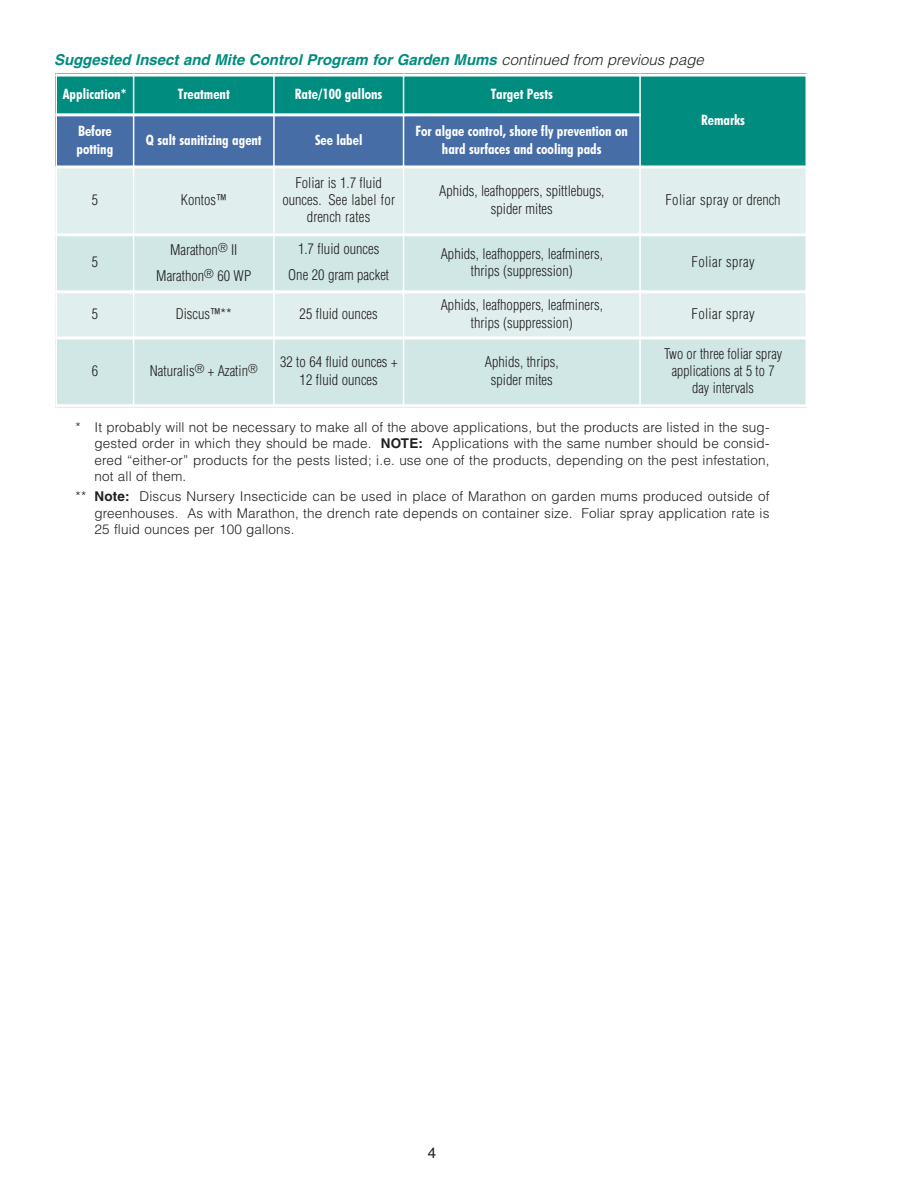
<style>
.page{position:relative;width:918px;height:1188px;background:#fff}
.page>*{position:absolute;margin:0;border:0;box-sizing:border-box;transform-origin:0 0}
.t1{font:italic 700 15px "Helvetica";color:#008c7f}
.t2{font:15px "Helvetica";color:#231f20}
.t3{font:300 condensed 14.4px/17.2px "Helvetica";color:#231f20;text-align:center}
.t4{font:700 14.4px/18.3px "Futuri Condensed SW";color:#fff}
.t5{font:300 condensed 14.4px "Helvetica";letter-spacing:.02em;color:#231f20}
.t6{font:300 13.5px/16.2px "Helvetica";letter-spacing:.01em;color:#231f20;text-align:justify}
.s1{font-weight:300;color:#231f20}
.s2{font-weight:700}
</style>
<div class="page">
<div style="left:56px;top:74px;width:78px;height:41px;background:#008c7f"></div>
<div style="left:134px;top:74px;width:140px;height:41px;background:#008c7f"></div>
<div style="left:274px;top:74px;width:130px;height:41px;background:#008c7f"></div>
<div style="left:404px;top:74px;width:236px;height:41px;background:#008c7f"></div>
<div style="left:640px;top:74px;width:167px;height:93px;background:#008c7f"></div>
<div style="left:56px;top:115px;width:78px;height:52px;background:#476da6"></div>
<div style="left:134px;top:115px;width:140px;height:52px;background:#476da6"></div>
<div style="left:274px;top:115px;width:130px;height:52px;background:#476da6"></div>
<div style="left:404px;top:115px;width:236px;height:52px;background:#476da6"></div>
<div style="left:56px;top:167px;width:78px;height:68px;background:#e0efed"></div>
<div style="left:134px;top:167px;width:140px;height:68px;background:#e0efed"></div>
<div style="left:274px;top:167px;width:130px;height:68px;background:#e0efed"></div>
<div style="left:404px;top:167px;width:236px;height:68px;background:#e0efed"></div>
<div style="left:640px;top:167px;width:167px;height:68px;background:#e0efed"></div>
<div style="left:56px;top:235px;width:78px;height:57px;background:#d0e7e5"></div>
<div style="left:134px;top:235px;width:140px;height:57px;background:#d0e7e5"></div>
<div style="left:274px;top:235px;width:130px;height:57px;background:#d0e7e5"></div>
<div style="left:404px;top:235px;width:236px;height:57px;background:#d0e7e5"></div>
<div style="left:640px;top:235px;width:167px;height:57px;background:#d0e7e5"></div>
<div style="left:56px;top:292px;width:78px;height:46px;background:#e0efed"></div>
<div style="left:134px;top:292px;width:140px;height:46px;background:#e0efed"></div>
<div style="left:274px;top:292px;width:130px;height:46px;background:#e0efed"></div>
<div style="left:404px;top:292px;width:236px;height:46px;background:#e0efed"></div>
<div style="left:640px;top:292px;width:167px;height:46px;background:#e0efed"></div>
<div style="left:56px;top:338px;width:78px;height:69px;background:#d0e7e5"></div>
<div style="left:134px;top:338px;width:140px;height:69px;background:#d0e7e5"></div>
<div style="left:274px;top:338px;width:130px;height:69px;background:#d0e7e5"></div>
<div style="left:404px;top:338px;width:236px;height:69px;background:#d0e7e5"></div>
<div style="left:640px;top:338px;width:167px;height:69px;background:#d0e7e5"></div>
<hr style="left:56px;top:74px;width:1px;height:333px;background:#fff">
<hr style="left:133px;top:74px;width:1px;height:333px;background:#fff">
<hr style="left:273px;top:74px;width:2px;height:333px;background:#fff">
<hr style="left:403px;top:74px;width:1px;height:333px;background:#fff">
<hr style="left:639px;top:74px;width:2px;height:333px;background:#fff">
<hr style="left:806px;top:74px;width:1px;height:333px;background:#fff">
<hr style="left:56px;top:74px;width:751px;height:3px;background:#fff">
<hr style="left:56px;top:113px;width:585px;height:3px;background:#fff">
<hr style="left:56px;top:165px;width:751px;height:3px;background:#fff">
<hr style="left:56px;top:233px;width:751px;height:3px;background:#fff">
<hr style="left:56px;top:290px;width:751px;height:3px;background:#fff">
<hr style="left:56px;top:336px;width:751px;height:3px;background:#fff">
<hr style="left:56px;top:404px;width:751px;height:3px;background:#fff">
<p class="t1" style="left:54px;top:54px;width:654px">Suggested Insect and Mite Control Program for Garden Mums <span class="s1">continued from previous page</span></p>
<p class="t4" style="left:63px;top:86px;width:66px">Application*</p>
<p class="t4" style="left:178px;top:86px;width:54px">Treatment</p>
<p class="t4" style="left:295px;top:86px;width:89px">Rate/100 gallons</p>
<p class="t4" style="left:491px;top:86px;width:64px">Target Pests</p>
<p class="t4" style="left:701px;top:112px;width:45px">Remarks</p>
<p class="t4" style="left:77px;top:123px;width:38px">Before potting</p>
<p class="t4" style="left:146px;top:132px;width:117px">Q salt sanitizing agent</p>
<p class="t4" style="left:315px;top:132px;width:49px">See label</p>
<p class="t4" style="left:416px;top:123px;width:214px;text-align:center">For algae control, shore fly prevention on hard surfaces and cooling pads</p>
<p class="t3" style="left:92px;top:192px;width:8px">5</p>
<p class="t3" style="left:181px;top:192px;width:47px">Kontos™</p>
<p class="t3" style="left:282px;top:175px;width:114px">Foliar is 1.7 fluid ounces. See label for drench rates</p>
<p class="t3" style="left:439px;top:184px;width:167px">Aphids, leafhoppers, spittlebugs, spider mites</p>
<p class="t5" style="left:666px;top:194px;width:117px">Foliar spray or drench</p>
<p class="t3" style="left:92px;top:255px;width:8px">5</p>
<p class="t3" style="left:156px;top:237px;width:96px;line-height:26.4px">Marathon<sup>®</sup> II<br>Marathon<sup>®</sup> 60 WP</p>
<p class="t3" style="left:288px;top:237px;width:102px;line-height:26.4px">1.7 fluid ounces<br>One 20 gram packet</p>
<p class="t3" style="left:441px;top:246px;width:164px">Aphids, leafhoppers, leafminers, thrips (suppression)</p>
<p class="t5" style="left:692px;top:257px;width:65px">Foliar spray</p>
<p class="t3" style="left:92px;top:306px;width:8px">5</p>
<p class="t3" style="left:176px;top:306px;width:57px">Discus™**</p>
<p class="t3" style="left:300px;top:306px;width:80px">25 fluid ounces</p>
<p class="t3" style="left:441px;top:298px;width:164px">Aphids, leafhoppers, leafminers, thrips (suppression)</p>
<p class="t5" style="left:692px;top:308px;width:65px">Foliar spray</p>
<p class="t3" style="left:92px;top:363px;width:8px">6</p>
<p class="t3" style="left:150px;top:364px;width:109px">Naturalis<sup>®</sup> + Azatin<sup>®</sup></p>
<p class="t3" style="left:280px;top:355px;width:119px">32 to 64 fluid ounces +<br>12 fluid ounces</p>
<p class="t3" style="left:485px;top:355px;width:75px">Aphids, thrips, spider mites</p>
<p class="t3" style="left:664px;top:346px;width:120px">Two or three foliar spray applications at 5 to 7 day intervals</p>
<p class="t6" style="left:94px;top:421px;width:677px;text-indent:-19px">* It probably will not be necessary to make all of the above applications, but the products are listed in the sug&shy;gested order in which they should be made. <span class="s2">NOTE:</span> Applications with the same number should be consid&shy;ered “either-or” products for the pests listed; i.e. use one of the products, depending on the pest infestation, not all of them.</p>
<p class="t6" style="left:94px;top:490px;width:677px;text-indent:-19px">** <span class="s2">Note:</span> Discus Nursery Insecticide can be used in place of Marathon on garden mums produced outside of greenhouses. As with Marathon, the drench rate depends on container size. Foliar spray application rate is 25 fluid ounces per 100 gallons.</p>
<p class="t2" style="left:428px;top:1146px;width:10px">4</p>
</div>
